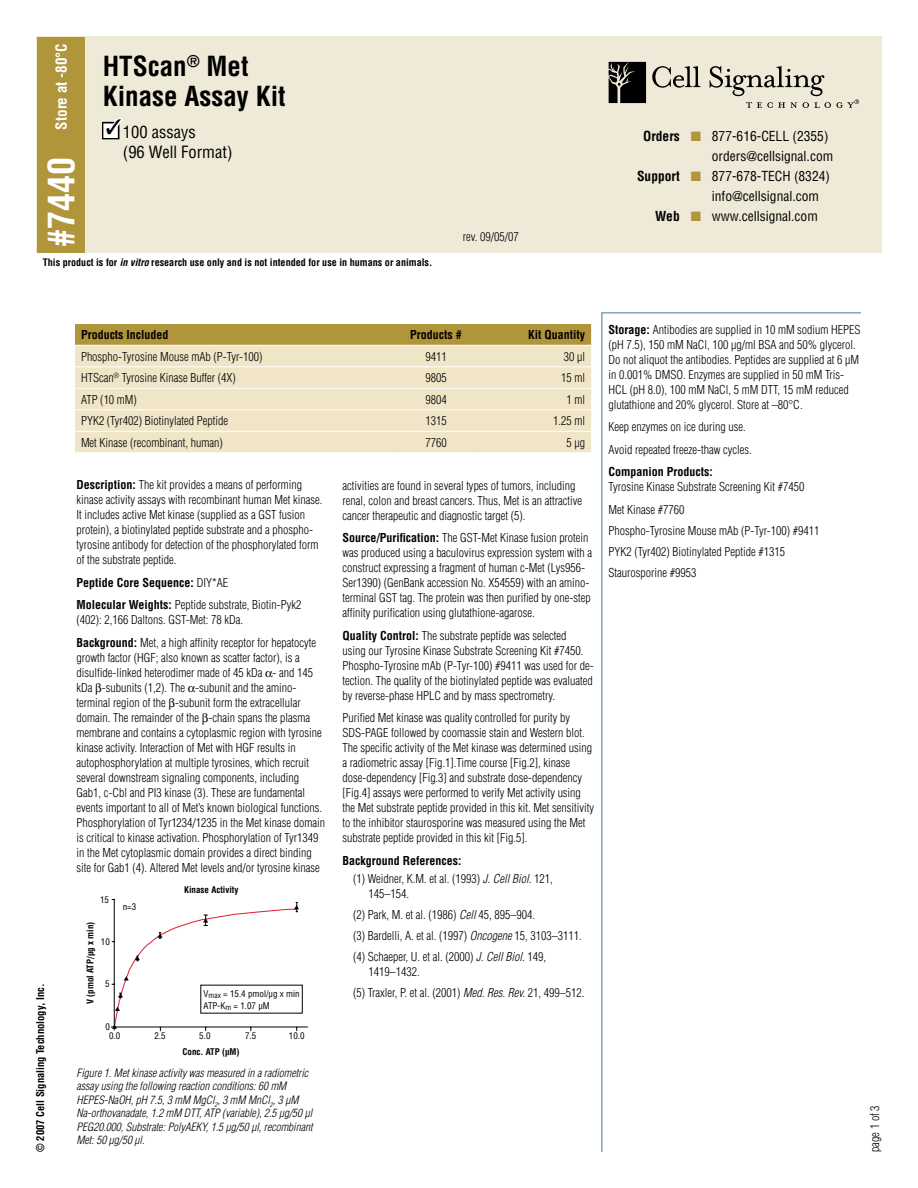
<style>
.page{position:relative;width:918px;height:1188px;background:#fff}
.page>*{position:absolute;margin:0;border:0;box-sizing:border-box;transform-origin:0 0}
.t1{font:700 condensed 36px "Helvetica";color:#fff}
.t2{font:700 condensed 27px/30px "Helvetica";color:#000}
.t3{font:condensed 16.5px/19.6px "Helvetica";color:#000}
.t4{font:700 condensed 15px "Helvetica";color:#fff}
.t5{font:condensed 13.5px "Helvetica";color:#000}
.t6{font:300 condensed 12px/15px "Helvetica";color:#000}
.t7{font:700 condensed 12px/22.5px "Helvetica";color:#000}
.t8{font:italic 300 condensed 11.25px/13.5px "Helvetica";color:#000}
.t9{font:700 condensed 10.5px "Helvetica";color:#000}
.t10{font:700 condensed 10.2px "Helvetica";color:#000}
.t11{font:condensed 9px/12px "Helvetica";color:#000}
.t12{font:700 condensed 9px "Helvetica";color:#000}
.s1{color:#fff}
.s2{font-style:italic}
.s3{font-weight:700}
.s4{color:#b1953a}
.s5{font-weight:300}
</style>
<div class="page">
<svg style="left:601px;top:312px;width:260px;height:840px"></svg>
<div style="left:37px;top:36px;width:845px;height:217px;background:#efead8"></div>
<div style="left:37px;top:37px;width:48px;height:216px;background:#b1953a"></div>
<div style="left:102px;top:122px;width:17px;height:17px;border:3px solid #000"></div>
<div style="left:75px;top:324px;width:516px;height:21px;background:#b1953a"></div>
<div style="left:75px;top:346px;width:516px;height:107px;background:#f1e5c8"></div>
<hr style="left:75px;top:367px;width:325px;height:1px;background:#fff">
<hr style="left:400px;top:367px;width:72px;height:1px;background:#fff">
<hr style="left:472px;top:367px;width:119px;height:1px;background:#fff">
<hr style="left:75px;top:388px;width:325px;height:1px;background:#fff">
<hr style="left:400px;top:388px;width:72px;height:1px;background:#fff">
<hr style="left:472px;top:388px;width:119px;height:1px;background:#fff">
<hr style="left:75px;top:410px;width:325px;height:1px;background:#fff">
<hr style="left:400px;top:410px;width:72px;height:1px;background:#fff">
<hr style="left:472px;top:410px;width:119px;height:1px;background:#fff">
<hr style="left:75px;top:431px;width:325px;height:1px;background:#fff">
<hr style="left:400px;top:431px;width:72px;height:1px;background:#fff">
<hr style="left:472px;top:431px;width:119px;height:1px;background:#fff">
<svg style="left:609px;top:62px;width:37px;height:41px;background:#21201d"></svg>
<svg style="left:652px;top:66px;width:49px;height:22px"></svg>
<svg style="left:710px;top:66px;width:149px;height:42px"></svg>
<svg style="left:110px;top:898px;width:198px;height:134px"></svg>
<svg style="left:103px;top:118px;width:20px;height:21px"></svg>
<p class="t4" style="left:52px;top:130px;width:88px;rotate:-90deg">Store at -80°C</p>
<h2 class="t2" style="left:103px;top:51px;width:185px">HTScan<sup>®</sup> Met<br>Kinase Assay Kit</h2>
<h3 class="t3" style="left:123px;top:122px;width:111px;text-indent:-20px"><span class="s1">■</span> 100 assays<br>(96 Well Format)</h3>
<h1 class="t1" style="left:40px;top:247px;width:91px;rotate:-90deg">#7440</h1>
<p class="t10" style="left:43px;top:256px;width:391px">This product is for <span class="s2">in vitro</span> research use only and is not intended for use in humans or animals.</p>
<p class="t6" style="left:463px;top:229px;width:57px">rev. 09/05/07</p>
<p class="t5" style="left:643px;top:128px;width:187px"><span class="s3">Orders</span> <span class="s4">■</span> 877-616-CELL (2355)</p>
<p class="t5" style="left:712px;top:148px;width:123px">orders@cellsignal.com</p>
<p class="t5" style="left:637px;top:168px;width:194px"><span class="s3">Support</span> <span class="s4">■</span> 877-678-TECH (8324)</p>
<p class="t5" style="left:712px;top:188px;width:109px">info@cellsignal.com</p>
<p class="t5" style="left:655px;top:208px;width:164px"><span class="s3">Web</span> <span class="s4">■</span> www.cellsignal.com</p>
<p class="t9" style="left:34px;top:1152px;width:170px;rotate:-90deg">© 2007 Cell Signaling Technology, Inc.</p>
<p class="t7" style="left:81px;top:324px;width:89px">Products Included</p>
<p class="t7" style="left:410px;top:324px;width:53px">Products #</p>
<p class="t7" style="left:528px;top:324px;width:59px">Kit Quantity</p>
<p class="t6" style="left:81px;top:349px;width:183px">Phospho-Tyrosine Mouse mAb (P-Tyr-100)</p>
<p class="t6" style="left:425px;top:349px;width:23px">9411</p>
<p class="t6" style="left:564px;top:349px;width:23px">30 µl</p>
<p class="t6" style="left:81px;top:370px;width:156px">HTScan<sup>®</sup> Tyrosine Kinase Buffer (4X)</p>
<p class="t6" style="left:425px;top:370px;width:23px">9805</p>
<p class="t6" style="left:561px;top:370px;width:25px">15 ml</p>
<p class="t6" style="left:81px;top:392px;width:57px">ATP (10 mM)</p>
<p class="t6" style="left:425px;top:392px;width:23px">9804</p>
<p class="t6" style="left:567px;top:392px;width:20px">1 ml</p>
<p class="t6" style="left:81px;top:413px;width:149px">PYK2 (Tyr402) Biotinylated Peptide</p>
<p class="t6" style="left:425px;top:413px;width:23px">1315</p>
<p class="t6" style="left:553px;top:413px;width:33px">1.25 ml</p>
<p class="t6" style="left:81px;top:435px;width:143px">Met Kinase (recombinant, human)</p>
<p class="t6" style="left:425px;top:435px;width:23px">7760</p>
<p class="t6" style="left:567px;top:435px;width:20px">5 µg</p>
<p class="t6" style="left:76px;top:477px;width:247px"><span class="s3">Description:</span> The kit provides a means of performing kinase activity assays with recombinant human Met kinase.<br>It includes active Met kinase (supplied as a GST fusion protein), a biotinylated peptide substrate and a phospho&shy;tyrosine antibody for detection of the phosphorylated form of the substrate peptide.</p>
<p class="t7" style="left:76px;top:571px;width:227px">Peptide Core Sequence: <span class="s5">DIY*AE<br></span>Molecular Weights: <span class="s5">Peptide substrate, Biotin-Pyk2</span></p>
<p class="t6" style="left:76px;top:609px;width:241px;line-height:22.5px">(402): 2,166 Daltons. GST-Met: 78 kDa.<br><span class="s3">Background:</span> Met, a high affinity receptor for hepatocyte</p>
<p class="t6" style="left:76px;top:650px;width:250px">growth factor (HGF; also known as scatter factor), is a disulfide-linked heterodimer made of 45 kDa - and 145 kDa -subunits (1,2). The -subunit and the amino&shy;terminal region of the -subunit form the extracellular domain. The remainder of the -chain spans the plasma membrane and contains a cytoplasmic region with tyrosine kinase activity. Interaction of Met with HGF results in autophosphorylation at multiple tyrosines, which recruit several downstream signaling components, including Gab1, c-Cbl and PI3 kinase (3). These are fundamental events important to all of Met’s known biological functions.<br>Phosphorylation of Tyr1234/1235 in the Met kinase domain is critical to kinase activation. Phosphorylation of Tyr1349 in the Met cytoplasmic domain provides a direct binding site for Gab1 (4). Altered Met levels and/or tyrosine kinase</p>
<p class="t11" style="left:100px;top:893px;width:10px">15</p>
<p class="t12" style="left:85px;top:1004px;width:84px;rotate:-90deg">V (pmol ATP/µg x min)</p>
<p class="t11" style="left:101px;top:935px;width:10px">10</p>
<p class="t11" style="left:105px;top:978px;width:6px">5</p>
<p class="t11" style="left:123px;top:900px;width:15px">n=3</p>
<p class="t12" style="left:184px;top:884px;width:56px">Kinase Activity</p>
<p class="t11" style="left:204px;top:987px;width:97px">V<sub>max</sub> = 15.4 pmol/µg x min<br>ATP-K<sub>m</sub> = 1.07 µM</p>
<p class="t11" style="left:105px;top:1021px;width:6px">0</p>
<p class="t11" style="left:109px;top:1030px;width:13px">0.0</p>
<p class="t11" style="left:154px;top:1030px;width:13px">2.5</p>
<p class="t11" style="left:199px;top:1030px;width:13px">5.0</p>
<p class="t11" style="left:245px;top:1030px;width:13px">7.5</p>
<p class="t11" style="left:289px;top:1030px;width:17px">10.0</p>
<p class="t12" style="left:183px;top:1046px;width:59px">Conc. ATP (µM)</p>
<p class="t8" style="left:76px;top:1066px;width:238px">Figure 1. Met kinase activity was measured in a radiometric assay using the following reaction conditions: 60 mM HEPES-NaOH, pH 7.5, 3 mM MgCl<sub>2</sub>, 3 mM MnCl<sub>2</sub>, 3 µM Na-orthovanadate, 1.2 mM DTT, ATP (variable), 2.5 µg/50 µl PEG20.000, Substrate: PolyAEKY, 1.5 µg/50 µl, recombinant Met: 50 µg/50 µl.</p>
<p class="t6" style="left:342px;top:478px;width:241px">activities are found in several types of tumors, including renal, colon and breast cancers. Thus, Met is an attractive cancer therapeutic and diagnostic target (5).</p>
<p class="t6" style="left:342px;top:530px;width:251px"><span class="s3">Source/Purification:</span> The GST-Met Kinase fusion protein was produced using a baculovirus expression system with a construct expressing a fragment of human c-Met (Lys956- Ser1390) (GenBank accession No. X54559) with an amino&shy;terminal GST tag. The protein was then purified by one-step affinity purification using glutathione-agarose.</p>
<p class="t6" style="left:342px;top:628px;width:253px"><span class="s3">Quality Control:</span> The substrate peptide was selected<br>using our Tyrosine Kinase Substrate Screening Kit #7450.<br>Phospho-Tyrosine mAb (P-Tyr-100) #9411 was used for de&shy;tection. The quality of the biotinylated peptide was evaluated by reverse-phase HPLC and by mass spectrometry.</p>
<p class="t6" style="left:342px;top:710px;width:253px">Purified Met kinase was quality controlled for purity by SDS-PAGE followed by coomassie stain and Western blot.<br>The specific activity of the Met kinase was determined using a radiometric assay [Fig.1].Time course [Fig.2], kinase dose-dependency [Fig.3] and substrate dose-dependency [Fig.4] assays were performed to verify Met activity using the Met substrate peptide provided in this kit. Met sensitivity to the inhibitor staurosporine was measured using the Met substrate peptide provided in this kit [Fig.5].</p>
<p class="t6" style="left:353px;top:851px;width:201px;line-height:18px;text-indent:-11px"><span class="s3">Background References:<br></span>(1) Weidner, K.M. et al. (1993) <span class="s2">J. Cell Biol.</span> 121,</p>
<p class="t6" style="left:353px;top:883px;width:230px;line-height:21px;text-indent:15px">145–154.<br>(2) Park, M. et al. (1986) <span class="s2">Cell</span> 45, 895–904.<br>(3) Bardelli, A. et al. (1997) <span class="s2">Oncogene</span> 15, 3103–3111. (4) Schaeper, U. et al. (2000) <span class="s2">J. Cell Biol.</span> 149,</p>
<p class="t6" style="left:353px;top:961px;width:233px;line-height:21px;text-indent:15px">1419–1432.<br>(5) Traxler, P. et al. (2001) <span class="s2">Med. Res. Rev.</span> 21, 499–512.</p>
<p class="t6" style="left:609px;top:322px;width:253px"><span class="s3">Storage:</span> Antibodies are supplied in 10 mM sodium HEPES (pH 7.5), 150 mM NaCl, 100 µg/ml BSA and 50% glycerol.<br>Do not aliquot the antibodies. Peptides are supplied at 6 µM in 0.001% DMSO. Enzymes are supplied in 50 mM Tris-HCL (pH 8.0), 100 mM NaCl, 5 mM DTT, 15 mM reduced glutathione and 20% glycerol. Store at –80°C.</p>
<p class="t6" style="left:609px;top:415px;width:145px;line-height:22.5px">Keep enzymes on ice during use.<br>Avoid repeated freeze-thaw cycles.</p>
<p class="t7" style="left:609px;top:460px;width:106px">Companion Products:</p>
<p class="t6" style="left:609px;top:475px;width:197px;line-height:22.5px">Tyrosine Kinase Substrate Screening Kit #7450<br>Met Kinase #7760</p>
<p class="t6" style="left:609px;top:520px;width:212px;line-height:21px">Phospho-Tyrosine Mouse mAb (P-Tyr-100) #9411<br>PYK2 (Tyr402) Biotinylated Peptide #1315<br>Staurosporine #9953</p>
<p class="t6" style="left:867px;top:1152px;width:48px;rotate:-90deg">page of 3</p>
</div>
